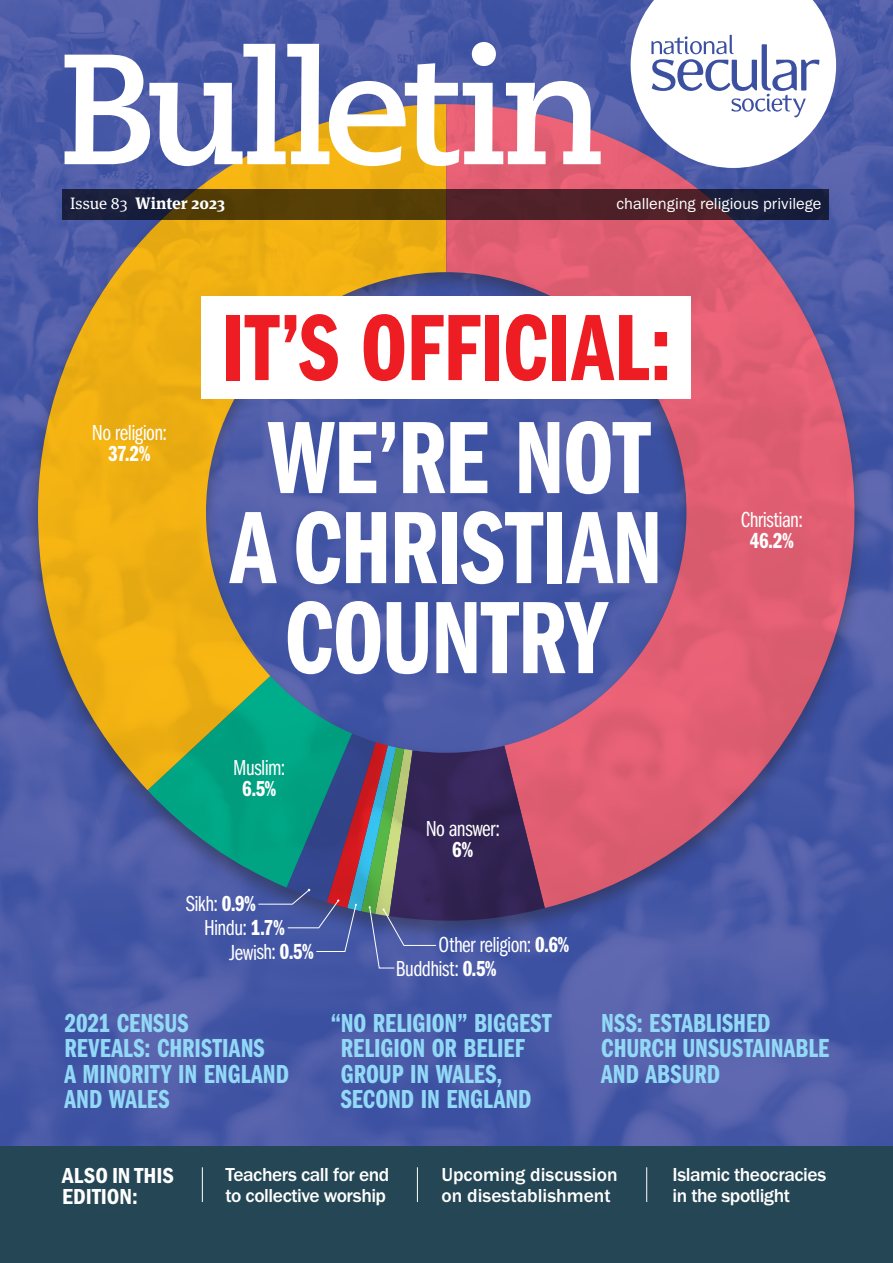
<style>
.page{position:relative;width:893px;height:1263px;background:#fff}
.page>*{position:absolute;margin:0;border:0;box-sizing:border-box;transform-origin:0 0}
.t1{font:106.5px/90px "Franklin Gothic URW Com Dem";letter-spacing:-.01em;color:#fff;text-align:center}
.t2{font:97.5px "Franklin Gothic URW Com Dem";color:#ee1d23}
.t3{font:27px/25.5px "Franklin Gothic URW Com Dem";color:#92d9f7}
.Stats{font:22.5px/21px "Franklin Gothic URW Com Boo";letter-spacing:-.025em;color:#fff;text-align:center}
.t4{font:22.5px/21px "Franklin Gothic URW Con Dem";letter-spacing:-.005em;color:#fff}
.Stats-2{font:22.5px "Franklin Gothic URW Com Dem";color:#fff}
.Also_Text{font:500 19.5px/21px "Franklin Gothic URW";letter-spacing:-.02em;color:#fff}
.Also_Text-2{font:500 19.5px/21px "Franklin Gothic URW";color:#fff}
.t5{font:16.5px "Franklin Gothic URW Boo";color:#fff}
.t6{font:700 16.5px "Meta Serif Pro";color:#fff}
.s1{font-weight:400}
.s2{font-family:"Franklin Gothic URW Com Dem"}
</style>
<div class="page">
<img style="left:0;top:0;width:893px;height:1146px">
<div style="left:0;top:1146px;width:893px;height:117px;background:#254654"></div>
<div style="left:24px;top:98px;width:845px;height:845px;background:#231f20;opacity:.41"></div>
<svg style="left:856px;top:104px;width:37px;height:804px;background:#4c5ba8"></svg>
<img style="left:38px;top:104px;width:408px;height:686px">
<img style="left:446px;top:104px;width:410px;height:804px">
<svg style="left:65px;top:42px;width:536px;height:124px"></svg>
<svg style="left:62px;top:189px;width:767px;height:31px;background:#402a21"></svg>
<svg style="left:631px;top:0;width:205px;height:168px"></svg>
<div style="left:202px;top:296px;width:489px;height:103px;background:#fff"></div>
<svg style="left:148px;top:676px;width:397px;height:292px;background:#49657f"></svg>
<hr style="left:646px;top:1167px;width:1px;height:35px;background:#fff">
<hr style="left:417px;top:1167px;width:1px;height:35px;background:#fff">
<hr style="left:202px;top:1167px;width:1px;height:35px;background:#fff">
<p class="t6" style="left:70px;top:190px;width:156px"><span class="s1">Issue 83</span> Winter 2023</p>
<p class="t5" style="left:616px;top:194px;width:207px">challenging religious privilege</p>
<p class="Stats" style="left:92px;top:421px;width:77px">No religion:</p>
<p class="Stats-2" style="left:108px;top:438px;width:44px">37.2%</p>
<p class="t2" style="left:221px;top:280px;width:452px">IT’S OFFICIAL:</p>
<p class="t1" style="left:230px;top:407px;width:434px">WE’RE NOT<br>A CHRISTIAN<br>COUNTRY</p>
<p class="Stats" style="left:233px;top:756px;width:54px">Muslim:</p>
<p class="Stats-2" style="left:242px;top:773px;width:36px">6.5%</p>
<p class="Stats" style="left:186px;top:892px;width:72px">Sikh: <span class="s2">0.9%</span></p>
<p class="Stats" style="left:426px;top:817px;width:76px">No answer:<br><span class="s2">6%</span></p>
<p class="Stats" style="left:204px;top:916px;width:82px">Hindu: <span class="s2">1.7%</span></p>
<p class="Stats" style="left:229px;top:941px;width:86px;rotate:-1deg">Jewish: <span class="s2">0.5%</span></p>
<p class="Stats" style="left:439px;top:932px;width:132px">Other religion: <span class="s2">0.6%</span></p>
<p class="Stats" style="left:396px;top:957px;width:102px">Buddhist: <span class="s2">0.5%</span></p>
<p class="Stats" style="left:741px;top:508px;width:64px">Christian:<br><span class="s2">46.2%</span></p>
<p class="t3" style="left:65px;top:1008px;width:226px">2021 CENSUS<br>REVEALS: CHRISTIANS<br>A MINORITY IN ENGLAND<br>AND WALES</p>
<p class="t3" style="left:341px;top:1008px;width:212px;text-indent:-10px">“NO RELIGION” BIGGEST<br>RELIGION OR BELIEF<br>GROUP IN WALES,<br>SECOND IN ENGLAND</p>
<p class="t3" style="left:601px;top:1008px;width:229px">NSS: ESTABLISHED<br>CHURCH UNSUSTAINABLE<br>AND ABSURD</p>
<p class="t4" style="left:62px;top:1164px;width:113px">ALSO IN THIS<br>EDITION:</p>
<p class="Also_Text" style="left:672px;top:1164px;width:155px">Islamic theocracies in the spotlight</p>
<p class="Also_Text" style="left:226px;top:1164px;width:165px">Teachers call for end to collective worship</p>
<p class="Also_Text-2" style="left:441px;top:1164px;width:178px">Upcoming discussion on disestablishment</p>
</div>
